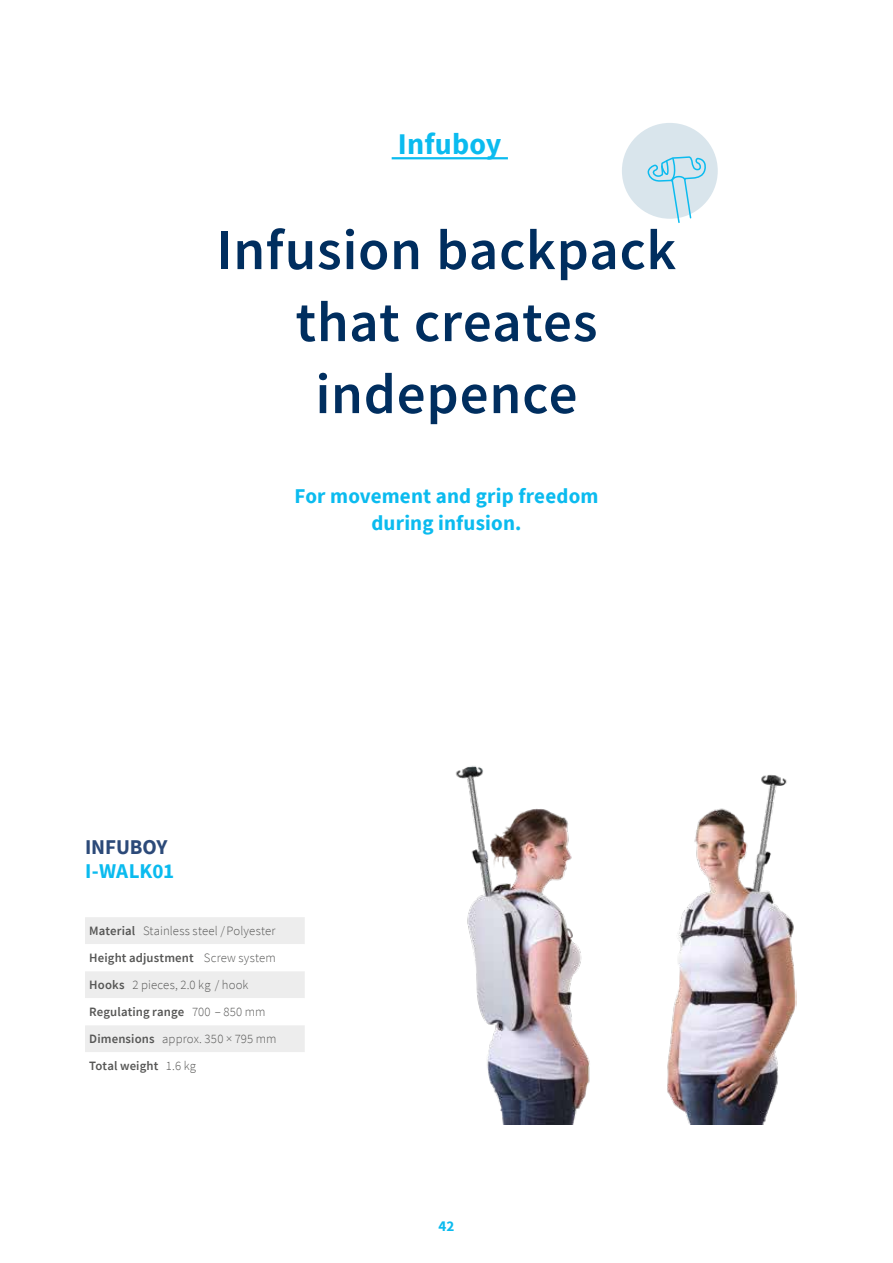
<style>
.page{position:relative;width:893px;height:1263px;background:#fff}
.page>*{position:absolute;margin:0;border:0;box-sizing:border-box;transform-origin:0 0}
.t1{font:600 57px/72px "Source Sans Pro";letter-spacing:.01em;color:#002e5f;text-align:center}
.t2{font:700 30px "Source Sans Pro";letter-spacing:.005em;color:#0bbbef}
.t3{font:700 21px/27px "Source Sans Pro";letter-spacing:.01em;color:#0bbbef;text-align:center}
.t4{font:700 21px "Source Sans Pro";letter-spacing:-.005em;color:#2c4a79}
.t5{font:700 15px "Source Sans Pro";color:#0bbbef}
.t6{font:300 12.75px/27px "Source Sans Pro";letter-spacing:.01em;color:#575756}
.s1{font-weight:600}
</style>
<div class="page">
<hr style="left:392px;top:157px;width:116px;height:2px;background:#0bbbef">
<div style="left:622px;top:123px;width:96px;height:96px;background:#d9e5ec;border-radius:50%"></div>
<svg style="left:85px;top:917px;width:220px;height:135px"></svg>
<img style="left:455px;top:765px;width:135px;height:359px">
<img style="left:667px;top:774px;width:130px;height:350px">
<svg style="left:647px;top:156px;width:61px;height:67px"></svg>
<h2 class="t2" style="left:398px;top:123px;width:105px">Infuboy</h2>
<h1 class="t1" style="left:217px;top:214px;width:461px">Infusion backpack that creates indepence</h1>
<h3 class="t3" style="left:294px;top:482px;width:306px">For movement and grip freedom during infusion.</h3>
<h3 class="t4" style="left:85px;top:833px;width:84px">INFUBOY</h3>
<h3 class="t3" style="left:85px;top:857px;width:91px">I-WALK01</h3>
<p class="t6" style="left:89px;top:917px;width:189px"><span class="s1">Material</span> Stainless steel /Polyester<br><span class="s1">Height adjustment</span> Screw system<br><span class="s1">Hooks</span> 2 pieces, 2.0 kg / hook<br><span class="s1">Regulating range</span> 700 – 850 mm<br><span class="s1">Dimensions</span> approx. 350 × 795 mm<br><span class="s1">Total weight</span> 1.6 kg</p>
<p class="t5" style="left:439px;top:1216px;width:17px">42</p>
</div>
